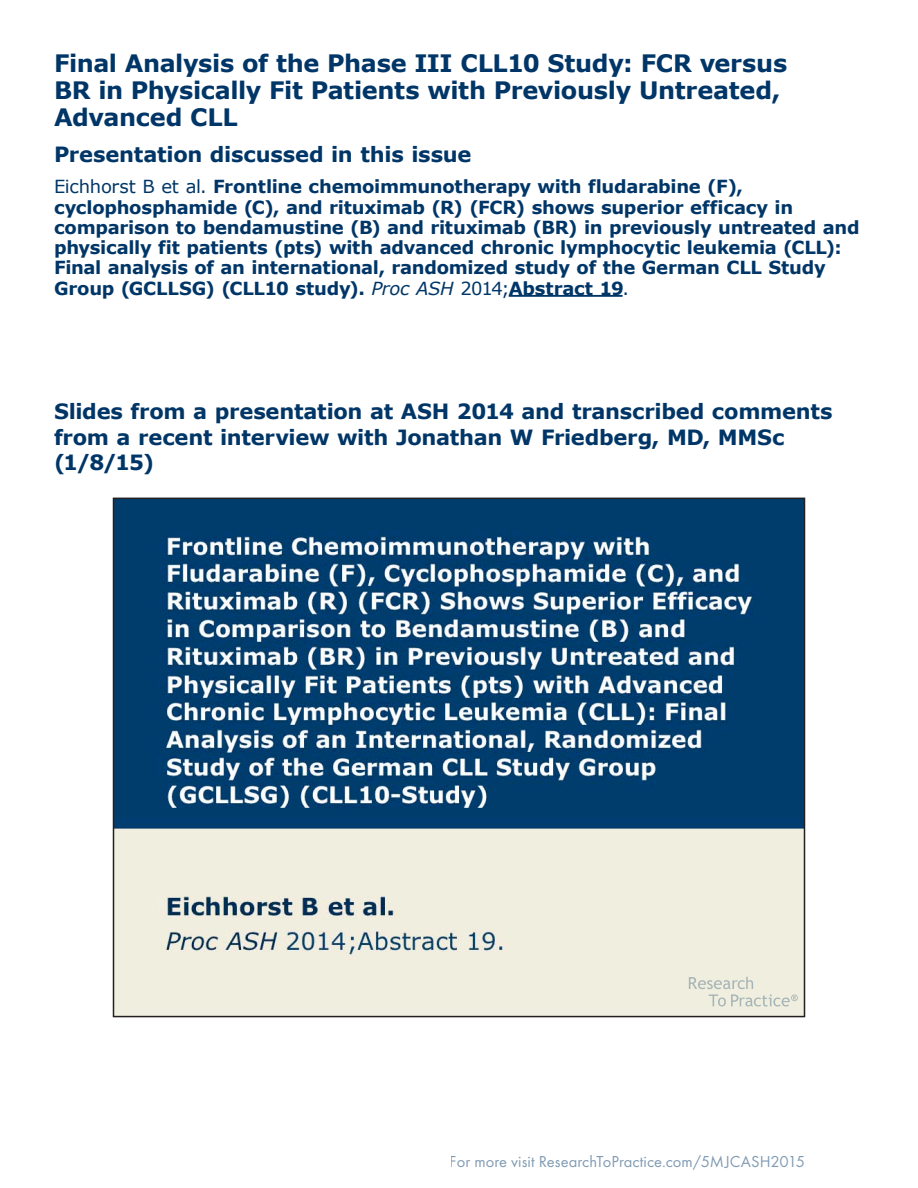
<style>
.page{position:relative;width:918px;height:1188px;background:#fff}
.page>*{position:absolute;margin:0;border:0;box-sizing:border-box;transform-origin:0 0}
.t1{font:700 24px/27px "Verdana";letter-spacing:-.015em;color:#003667}
.t2{font:700 21px/25.2px "Verdana";letter-spacing:-.01em;color:#003667}
.t3{font:700 18px/20.2px "Verdana";letter-spacing:-.015em;color:#003667}
.t4{font:16.5px "Futura T";color:#003667}
.s1{font-weight:400}
.s2{font-weight:400;font-style:italic}
</style>
<div class="page">
<img style="left:116px;top:501px;width:686px;height:513px">
<div style="left:113px;top:498px;width:692px;height:519px;border:2px solid #231f20"></div>
<hr style="left:509px;top:295px;width:114px;height:2px;background:#003667">
<svg style="left:689px;top:977px;width:109px;height:30px;background:#e2e4d8"></svg>
<h1 class="t1" style="left:54px;top:50px;width:735px">Final Analysis of the Phase III CLL10 Study: FCR versus<br>BR in Physically Fit Patients with Previously Untreated,<br>Advanced CLL</h1>
<p class="t2" style="left:54px;top:142px;width:419px">Presentation discussed in this issue</p>
<p class="t3" style="left:54px;top:176px;width:807px"><span class="s1">Eichhorst B et al.</span> Frontline chemoimmunotherapy with fludarabine (F), cyclophosphamide (C), and rituximab (R) (FCR) shows superior efficacy in comparison to bendamustine (B) and rituximab (BR) in previously untreated and physically fit patients (pts) with advanced chronic lymphocytic leukemia (CLL):<br>Final analysis of an international, randomized study of the German CLL Study Group (GCLLSG) (CLL10 study). <span class="s2">Proc ASH</span> <span class="s1">2014;</span>Abstract 19<span class="s1">.</span></p>
<p class="t2" style="left:54px;top:399px;width:780px">Slides from a presentation at ASH 2014 and transcribed comments from a recent interview with Jonathan W Friedberg, MD, MMSc (1/8/15)</p>
<p class="t4" style="left:450px;top:1152px;width:357px">For more visit ResearchToPractice.com/5MJCASH2015</p>
</div>
